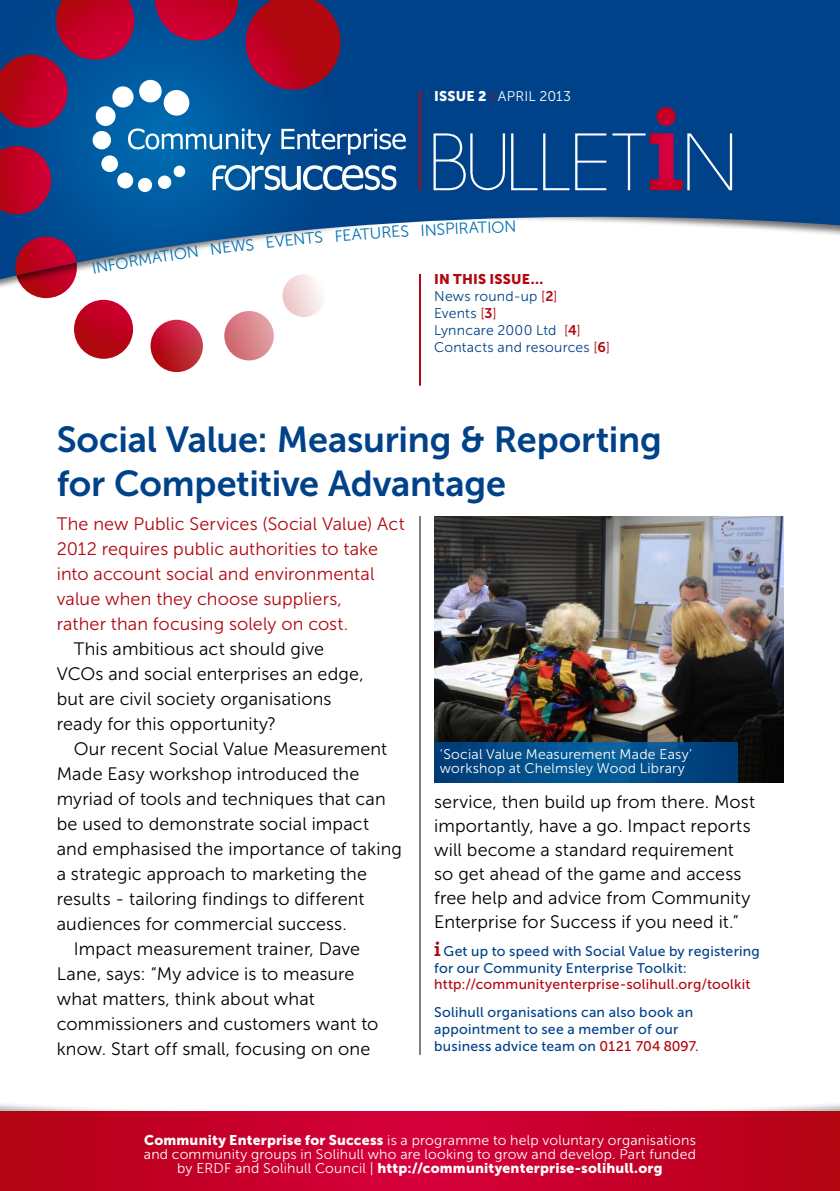
<style>
.page{position:relative;width:840px;height:1191px;background:#fff}
.page>*{position:absolute;margin:0;border:0;box-sizing:border-box;transform-origin:0 0}
.t1{font:36px/43.2px "Museo Sans 700";letter-spacing:-.005em;color:#004289}
.t2{font:18px/24px "Museo Sans 300";letter-spacing:.005em;color:#000}
.t3{font:18px/25px "Museo Sans 300";letter-spacing:.005em;color:#b1070f}
.t4{font:16px "Museo Sans 300";color:#006eb4}
.t5{font:14px/14px "Museo Sans 300";letter-spacing:.015em;color:#fff}
.t6{font:14px/16.8px "Museo Sans 500";letter-spacing:.02em;color:#004289}
.t7{font:14px/16.8px "Museo Sans 300";letter-spacing:.015em;color:#004289}
.t8{font:14px "Museo Sans 900";letter-spacing:.015em;color:#fff}
.t9{font:14px "Museo Sans 500";letter-spacing:.015em;color:#b1070f}
.t10{font:14px "Museo Sans 900";letter-spacing:.015em;color:#b1070f}
.s1{font-family:"Museo Sans 900"}
.s2{color:#b1070f}
.s3{font-family:"Museo Sans 700";color:#b1070f}
.s4{font-family:"Officina Serif";font-weight:700;font-size:20px;color:#b1070f}
.s5{font-family:"Museo Sans 300"}
</style>
<div class="page">
<svg style="left:35px;top:296px;width:288px;height:76px"></svg>
<div style="left:0;top:0;width:839px;height:296px;background:#000;opacity:.55"></div>
<svg style="left:0;top:0;width:839px;height:279px"></svg>
<svg style="left:0;top:0;width:340px;height:275px;background:#4b4b7f"></svg>
<svg style="left:128px;top:128px;width:143px;height:27px"></svg>
<svg style="left:281px;top:129px;width:124px;height:26px"></svg>
<svg style="left:212px;top:164px;width:184px;height:26px"></svg>
<div style="left:164px;top:90px;width:25px;height:26px;background:#fff;border-radius:50%"></div>
<div style="left:139px;top:80px;width:22px;height:22px;background:#fff;border-radius:50%"></div>
<div style="left:112px;top:86px;width:21px;height:22px;background:#fff;border-radius:50%"></div>
<div style="left:96px;top:106px;width:19px;height:20px;background:#fff;border-radius:50%"></div>
<div style="left:92px;top:131px;width:19px;height:18px;background:#fff;border-radius:50%"></div>
<div style="left:101px;top:155px;width:17px;height:17px;background:#fff;border-radius:50%"></div>
<div style="left:117px;top:172px;width:16px;height:16px;background:#fff;border-radius:50%"></div>
<div style="left:138px;top:178px;width:14px;height:14px;background:#fff;border-radius:50%"></div>
<div style="left:158px;top:175px;width:13px;height:14px;background:#fff;border-radius:50%"></div>
<div style="left:173px;top:166px;width:12px;height:11px;background:#fff;border-radius:50%"></div>
<svg style="left:433px;top:133px;width:71px;height:57px;background:#285f9b"></svg>
<svg style="left:511px;top:133px;width:26px;height:57px"></svg>
<svg style="left:543px;top:133px;width:26px;height:57px"></svg>
<svg style="left:575px;top:133px;width:31px;height:57px;background:#2b629d"></svg>
<svg style="left:612px;top:107px;width:119px;height:83px;background:#2a4283"></svg>
<hr style="left:419px;top:91px;width:2px;height:99px;background:#b1070f">
<div style="left:0;top:1100px;width:839px;height:91px;background:#000;opacity:.3"></div>
<hr style="left:419px;top:274px;width:2px;height:112px;background:#b1070f">
<hr style="left:419px;top:516px;width:1px;height:538px;background:#000">
<svg style="left:0;top:1111px;width:839px;height:80px;background:#c50027"></svg>
<img style="left:434px;top:516px;width:348px;height:266px">
<svg style="left:434px;top:743px;width:303px;height:39px;background:#034d88"></svg>
<svg style="left:92px;top:256px;width:37px;height:17px"></svg>
<svg style="left:170px;top:246px;width:28px;height:14px"></svg>
<svg style="left:505px;top:221px;width:9px;height:11px"></svg>
<p class="t5" style="left:434px;top:89px;width:138px"><span class="s1">ISSUE 2</span> <span class="s2">|</span> APRIL 2013</p>
<p class="t4" style="left:127px;top:253px;width:43px;rotate:-9deg">RMAT</p>
<p class="t4" style="left:209px;top:241px;width:46px;rotate:-7deg">NEWS</p>
<p class="t4" style="left:264px;top:234px;width:41px;rotate:-6deg">EVEN</p>
<p class="t4" style="left:304px;top:230px;width:48px;rotate:-5deg">TS FE</p>
<p class="t4" style="left:351px;top:226px;width:50px;rotate:-4deg">ATURE</p>
<p class="t4" style="left:399px;top:223px;width:56px;rotate:-3deg">S INSP</p>
<p class="t4" style="left:454px;top:220px;width:52px;rotate:-2deg">IRATIO</p>
<p class="t10" style="left:434px;top:271px;width:110px">IN THIS ISSUE...</p>
<p class="t7" style="left:434px;top:288px;width:177px">News round-up <span class="s2">[</span><span class="s3">2</span><span class="s2">]<br></span>Events <span class="s2">[</span><span class="s3">3</span><span class="s2">]<br></span>Lynncare 2000 Ltd <span class="s2">[</span><span class="s3">4</span><span class="s2">]<br></span>Contacts and resources <span class="s2">[</span><span class="s3">6</span><span class="s2">]</span></p>
<h1 class="t1" style="left:57px;top:418px;width:606px">Social Value: Measuring &amp; Reporting for Competitive Advantage</h1>
<p class="t3" style="left:57px;top:511px;width:349px">The new Public Services (Social Value) Act 2012 requires public authorities to take into account social and environmental value when they choose suppliers,<br>rather than focusing solely on cost.</p>
<p class="t2" style="left:57px;top:636px;width:308px;line-height:25px;text-indent:17px">This ambitious act should give VCOs and social enterprises an edge, but are civil society organisations ready for this opportunity?</p>
<p class="t2" style="left:74px;top:736px;width:315px">Our recent Social Value Measurement</p>
<p class="t2" style="left:57px;top:761px;width:304px">Made Easy workshop introduced the</p>
<p class="t2" style="left:57px;top:786px;width:330px">myriad of tools and techniques that can</p>
<p class="t2" style="left:57px;top:811px;width:313px">be used to demonstrate social impact</p>
<p class="t2" style="left:57px;top:836px;width:346px">and emphasised the importance of taking</p>
<p class="t2" style="left:57px;top:861px;width:312px">a strategic approach to marketing the</p>
<p class="t2" style="left:57px;top:886px;width:309px">results - tailoring findings to different</p>
<p class="t2" style="left:57px;top:911px;width:291px">audiences for commercial success.</p>
<p class="t2" style="left:74px;top:936px;width:288px">Impact measurement trainer, Dave</p>
<p class="t2" style="left:57px;top:961px;width:299px">Lane, says: “My advice is to measure</p>
<p class="t2" style="left:57px;top:986px;width:259px">what matters, think about what</p>
<p class="t2" style="left:57px;top:1011px;width:323px">commissioners and customers want to</p>
<p class="t2" style="left:57px;top:1036px;width:315px">know. Start off small, focusing on one</p>
<p class="t5" style="left:439px;top:747px;width:253px">‘Social Value Measurement Made Easy’ workshop at Chelmsley Wood Library</p>
<p class="t2" style="left:434px;top:789px;width:322px">service, then build up from there. Most importantly, have a go. Impact reports will become a standard requirement so get ahead of the game and access free help and advice from Community Enterprise for Success if you need it.”</p>
<p class="t6" style="left:434px;top:942px;width:327px"><span class="s4">i</span> Get up to speed with Social Value by registering for our Community Enterprise Toolkit:</p>
<p class="t9" style="left:434px;top:976px;width:317px">http://communityenterprise-solihull.org/toolkit</p>
<p class="t6" style="left:434px;top:1004px;width:266px">Solihull organisations can also book an appointment to see a member of our business advice team on <span class="s2">0121 704 8097.</span></p>
<p class="t5" style="left:144px;top:1133px;width:553px"><span class="s1">Community Enterprise for Success</span> is a programme to help voluntary organisations and community groups in Solihull who are looking to grow and develop. Part funded</p>
<p class="t8" style="left:177px;top:1160px;width:486px"><span class="s5">by ERDF and Solihull Council |</span> http://communityenterprise-solihull.org</p>
</div>
